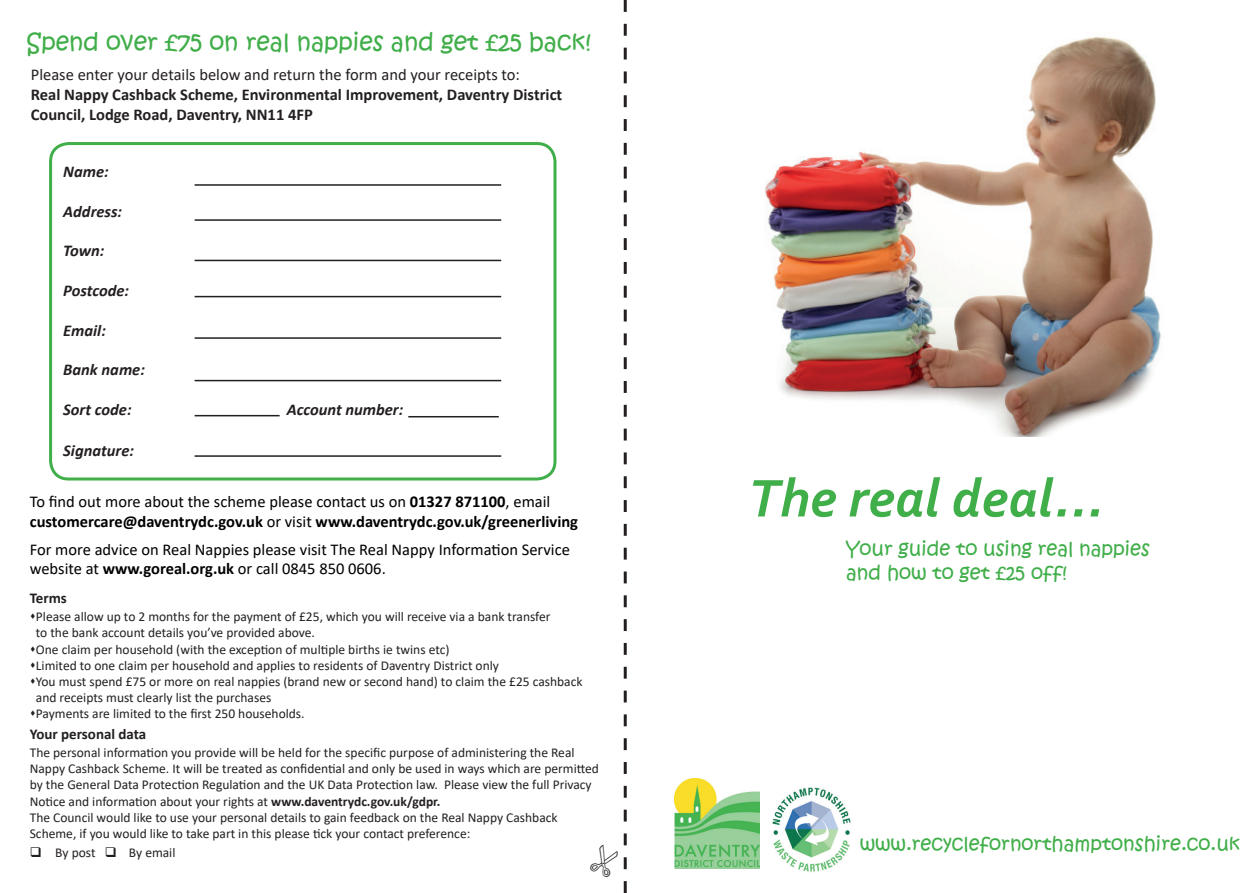
<style>
.page{position:relative;width:1259px;height:893px;background:#fff}
.page>*{position:absolute;margin:0;border:0;box-sizing:border-box;transform-origin:0 0}
.t1{font:italic 700 55.5px "Corbel";color:#40ae49}
.t2{font:24px "Kristen ITC";color:#40ae49}
.t3{font:19.5px/23.4px "Kristen ITC";color:#40ae49}
.t4{font:700 16.5px/19.8px "Calibri";color:#000}
.t5{font:16.5px/19.8px "Calibri";color:#000}
.t6{font:700 16.5px/19.8px "Calibri";color:#231f20}
.t7{font:italic 700 16.5px "Calibri";color:#231f20}
.t8{font:16.5px "Calibri";color:#231f20}
.t9{font:700 15px "Calibri";color:#231f20}
.t10{font:13.5px/16.2px "Calibri";color:#231f20}
.s1{font-weight:400}
.s2{font-weight:700}
</style>
<div class="page">
<img style="left:674px;top:778px;width:85px;height:90px">
<img style="left:772px;top:787px;width:79px;height:85px">
<div style="left:49px;top:142px;width:507px;height:338px;border:3px solid #40ae49;border-radius:18px"></div>
<hr style="left:195px;top:296px;width:306px;height:1px;background:#231f20">
<hr style="left:195px;top:337px;width:306px;height:2px;background:#231f20">
<hr style="left:195px;top:380px;width:306px;height:1px;background:#231f20">
<hr style="left:195px;top:415px;width:85px;height:1px;background:#231f20">
<hr style="left:195px;top:455px;width:306px;height:2px;background:#231f20">
<hr style="left:195px;top:184px;width:306px;height:2px;background:#231f20">
<hr style="left:195px;top:219px;width:306px;height:2px;background:#231f20">
<hr style="left:195px;top:260px;width:306px;height:1px;background:#231f20">
<img style="left:764px;top:36px;width:398px;height:401px">
<hr style="left:408px;top:416px;width:91px;height:1px;background:#231f20">
<svg style="left:623px;top:0;width:4px;height:893px"></svg>
<h2 class="t2" style="left:27px;top:27px;width:566px">Spend over £75 on real nappies and get £25 back!</h2>
<p class="t8" style="left:31px;top:63px;width:491px">Please enter your details below and return the form and your receipts to:</p>
<p class="t6" style="left:31px;top:85px;width:533px">Real Nappy Cashback Scheme, Environmental Improvement, Daventry District<br>Council, Lodge Road, Daventry, NN11 4FP</p>
<p class="t7" style="left:63px;top:160px;width:47px">Name:</p>
<p class="t7" style="left:63px;top:200px;width:60px">Address:</p>
<p class="t7" style="left:63px;top:239px;width:43px">Town:</p>
<p class="t7" style="left:63px;top:279px;width:67px">Postcode:</p>
<p class="t7" style="left:63px;top:318px;width:44px">Email:</p>
<p class="t7" style="left:63px;top:358px;width:83px">Bank name:</p>
<p class="t7" style="left:63px;top:398px;width:70px">Sort code:</p>
<p class="t7" style="left:287px;top:398px;width:118px">Account number:</p>
<p class="t7" style="left:63px;top:439px;width:72px">Signature:</p>
<p class="t4" style="left:30px;top:492px;width:550px"><span class="s1">To find out more about the scheme please contact us on</span> 01327 871100<span class="s1">, email </span>customercare@daventrydc.gov.uk <span class="s1">or visit</span> www.daventrydc.gov.uk/greenerliving</p>
<p class="t5" style="left:30px;top:539px;width:541px">For more advice on Real Nappies please visit The Real Nappy Information Service website at <span class="s2">www.goreal.org.uk</span> or call 0845 850 0606.</p>
<p class="t9" style="left:30px;top:588px;width:39px">Terms</p>
<p class="t10" style="left:36px;top:608px;width:516px;text-indent:-6px">▲Please allow up to 2 months for the payment of £25, which you will receive via a bank transfer to the bank account details you’ve provided above.</p>
<p class="t10" style="left:30px;top:641px;width:421px">▲One claim per household (with the exception of multiple births ie twins etc)</p>
<p class="t10" style="left:30px;top:657px;width:471px">▲Limited to one claim per household and applies to residents of Daventry District only</p>
<p class="t10" style="left:36px;top:673px;width:548px;text-indent:-6px">▲You must spend £75 or more on real nappies (brand new or second hand) to claim the £25 cashback and receipts must clearly list the purchases</p>
<p class="t10" style="left:30px;top:705px;width:276px">▲Payments are limited to the first 250 households.</p>
<p class="t9" style="left:30px;top:724px;width:118px">Your personal data</p>
<p class="t10" style="left:30px;top:744px;width:571px">The personal information you provide will be held for the specific purpose of administering the Real Nappy Cashback Scheme. It will be treated as confidential and only be used in ways which are permitted by the General Data Protection Regulation and the UK Data Protection law. Please view the full Privacy Notice and information about your rights at <span class="s2">www.daventrydc.gov.uk/gdpr.<br></span>The Council would like to use your personal details to gain feedback on the Real Nappy Cashback Scheme, if you would like to take part in this please tick your contact preference:</p>
<p class="t10" style="left:30px;top:844px;width:147px">❑ By post ❑ By email</p>
<h1 class="t1" style="left:748px;top:464px;width:356px">The real deal...</h1>
<h3 class="t3" style="left:846px;top:538px;width:305px">Your guide to using real nappies and how to get £25 off!</h3>
<h3 class="t3" style="left:859px;top:832px;width:382px">www.recyclefornorthamptonshire.co.uk</h3>
</div>
